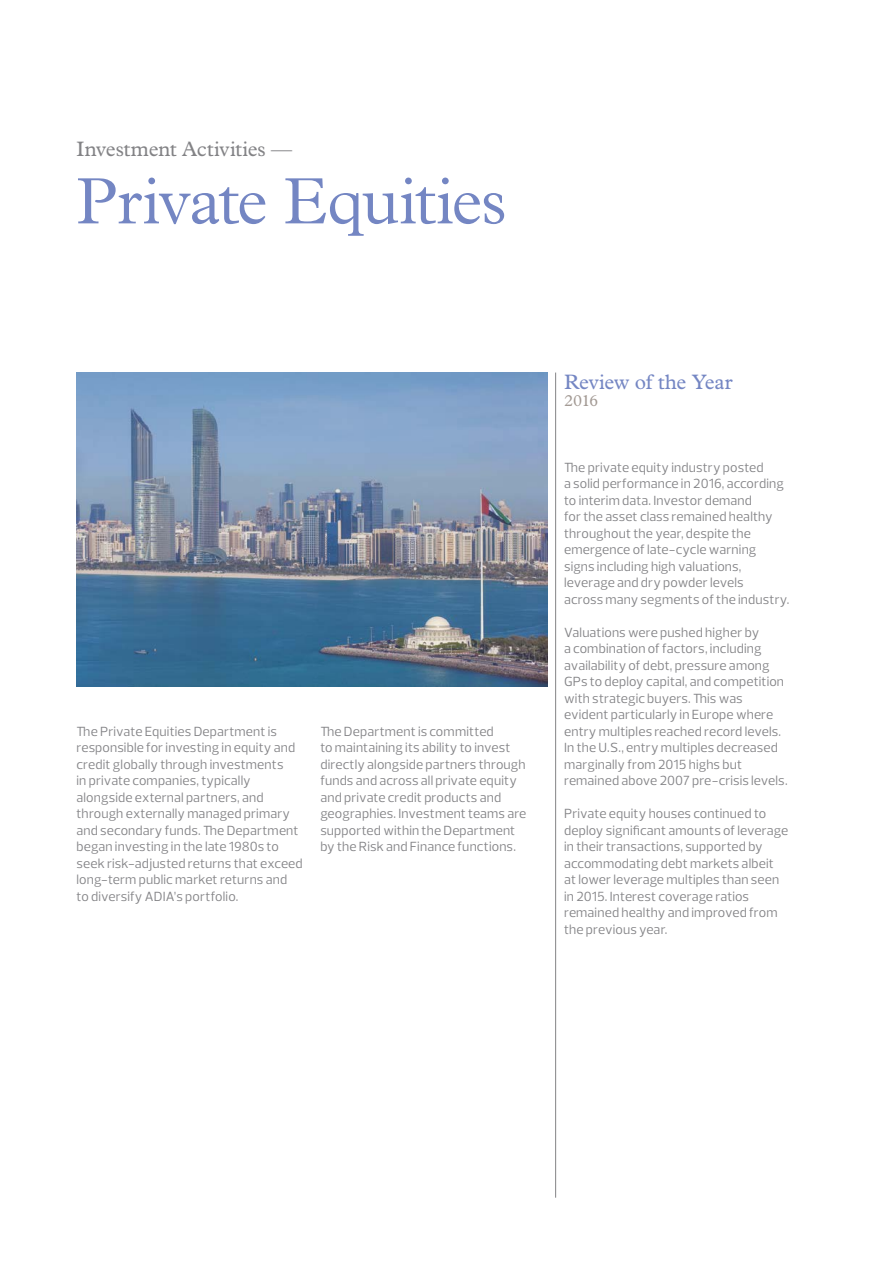
<style>
.page{position:relative;width:893px;height:1263px;background:#fff}
.page>*{position:absolute;margin:0;border:0;box-sizing:border-box;transform-origin:0 0}
.t1{font:300 66px "Plantin";letter-spacing:-.02em;color:#7486c3}
.t2{font:21px "Plantin";letter-spacing:-.01em;color:#838386}
.t3{font:21px "Plantin";letter-spacing:-.01em;color:#7486c3}
.t4{font:16.5px "Plantin";color:#a39a94}
.t5{font:13.5px/16.5px "Prelo";letter-spacing:.01em;color:#838386}
</style>
<div class="page">
<img style="left:77px;top:373px;width:470px;height:313px">
<hr style="left:555px;top:373px;width:1px;height:825px;background:#838386">
<h2 class="t2" style="left:77px;top:137px;width:217px">Investment Activities —</h2>
<h1 class="t1" style="left:77px;top:163px;width:432px">Private Equities</h1>
<p class="t5" style="left:77px;top:723px;width:228px">The Private Equities Department is responsible for investing in equity and credit globally through investments<br>in private companies, typically alongside external partners, and through externally managed primary and secondary funds. The Department began investing in the late 1980s to seek risk-adjusted returns that exceed long-term public market returns and to diversify ADIA’s portfolio.</p>
<p class="t5" style="left:320px;top:723px;width:208px">The Department is committed<br>to maintaining its ability to invest directly alongside partners through funds and across all private equity and private credit products and geographies. Investment teams are supported within the Department by the Risk and Finance functions.</p>
<h2 class="t3" style="left:564px;top:370px;width:170px">Review of the Year</h2>
<p class="t4" style="left:564px;top:391px;width:36px">2016</p>
<p class="t5" style="left:564px;top:459px;width:227px">The private equity industry posted<br>a solid performance in 2016, according to interim data. Investor demand<br>for the asset class remained healthy throughout the year, despite the emergence of late-cycle warning signs including high valuations, leverage and dry powder levels<br>across many segments of the industry.</p>
<p class="t5" style="left:564px;top:624px;width:225px">Valuations were pushed higher by<br>a combination of factors, including availability of debt, pressure among GPs to deploy capital, and competition with strategic buyers. This was evident particularly in Europe where entry multiples reached record levels.<br>In the U.S., entry multiples decreased marginally from 2015 highs but remained above 2007 pre-crisis levels.</p>
<p class="t5" style="left:564px;top:805px;width:226px">Private equity houses continued to deploy significant amounts of leverage in their transactions, supported by accommodating debt markets albeit at lower leverage multiples than seen in 2015. Interest coverage ratios remained healthy and improved from the previous year.</p>
</div>
